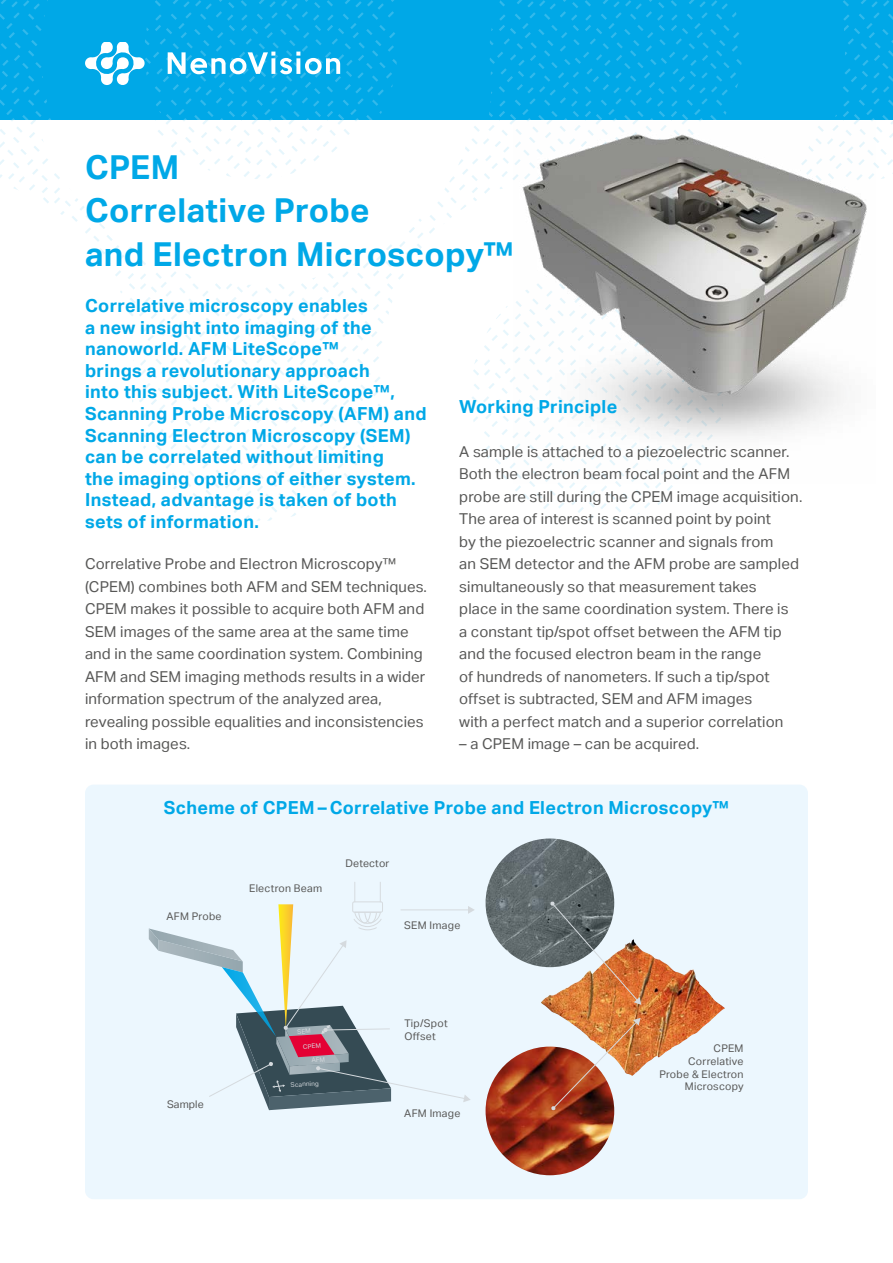
<style>
.page{position:relative;width:893px;height:1263px;background:#fff}
.page>*{position:absolute;margin:0;border:0;box-sizing:border-box;transform-origin:0 0}
.t1{font:700 33px/43.5px "Aktiv Grotesk";letter-spacing:.01em;color:#00a8e7}
.t2{font:700 18px/21.6px "Aktiv Grotesk";letter-spacing:.02em;color:#00a8e7}
.t3{font:15px/22.5px "Aktiv Grotesk";letter-spacing:.01em;color:#575756}
.t4{font:10.5px/12.6px "Aktiv Grotesk";letter-spacing:.025em;color:#575756}
.t5{font:6.3px "Aktiv Grotesk";color:#d5dade}
</style>
<div class="page">
<svg style="left:0;top:119px;width:893px;height:402px"></svg>
<div style="left:85px;top:784px;width:723px;height:415px;background:#ecf7fe;border-radius:8px"></div>
<svg style="left:0;top:0;width:893px;height:119px;fill:#00a8e7"></svg>
<svg style="left:85px;top:42px;width:255px;height:43px"></svg>
<img style="left:514px;top:121px;width:362px;height:363px">
<img style="left:486px;top:838px;width:128px;height:129px;border-radius:64px">
<img style="left:486px;top:1046px;width:128px;height:129px;border-radius:64px">
<img style="left:541px;top:939px;width:184px;height:137px">
<svg style="left:550px;top:901px;width:91px;height:104px"></svg>
<img style="left:551px;top:1018px;width:90px;height:92px">
<svg style="left:149px;top:882px;width:325px;height:228px"></svg>
<h1 class="t1" style="left:85px;top:145px;width:430px">CPEM<br>Correlative Probe<br>and Electron Microscopy™</h1>
<p class="t2" style="left:85px;top:294px;width:343px">Correlative microscopy enables<br>a new insight into imaging of the nanoworld. AFM LiteScope™<br>brings a revolutionary approach<br>into this subject. With LiteScope™, Scanning Probe Microscopy (AFM) and Scanning Electron Microscopy (SEM) can be correlated without limiting<br>the imaging options of either system.<br>Instead, advantage is taken of both sets of information.</p>
<p class="t3" style="left:85px;top:552px;width:343px">Correlative Probe and Electron Microscopy™ (CPEM) combines both AFM and SEM techniques.<br>CPEM makes it possible to acquire both AFM and SEM images of the same area at the same time and in the same coordination system. Combining AFM and SEM imaging methods results in a wider information spectrum of the analyzed area, revealing possible equalities and inconsistencies in both images.</p>
<p class="t2" style="left:459px;top:395px;width:160px">Working Principle</p>
<p class="t3" style="left:459px;top:440px;width:345px">A sample is attached to a piezoelectric scanner.<br>Both the electron beam focal point and the AFM probe are still during the CPEM image acquisition.<br>The area of interest is scanned point by point<br>by the piezoelectric scanner and signals from<br>an SEM detector and the AFM probe are sampled simultaneously so that measurement takes<br>place in the same coordination system. There is<br>a constant tip/spot offset between the AFM tip and the focused electron beam in the range<br>of hundreds of nanometers. If such a tip/spot offset is subtracted, SEM and AFM images<br>with a perfect match and a superior correlation</p>
<p class="t3" style="left:459px;top:732px;width:242px">– a CPEM image – can be acquired.</p>
<p class="t2" style="left:164px;top:797px;width:567px">Scheme of CPEM – Correlative Probe and Electron Microscopy™</p>
<p class="t4" style="left:166px;top:909px;width:57px">AFM Probe</p>
<p class="t4" style="left:249px;top:882px;width:75px">Electron Beam</p>
<p class="t4" style="left:346px;top:857px;width:45px">Detector</p>
<p class="t4" style="left:404px;top:918px;width:58px">SEM Image</p>
<p class="t4" style="left:167px;top:1098px;width:38px">Sample</p>
<p class="t5" style="left:303px;top:1043px;width:19px;rotate:-4deg">CPEM</p>
<p class="t5" style="left:291px;top:1081px;width:30px;rotate:-4deg">Scanning</p>
<p class="t4" style="left:404px;top:1017px;width:45px">Tip/Spot<br>Offset</p>
<p class="t4" style="left:404px;top:1107px;width:58px">AFM Image</p>
<p class="t4" style="left:659px;top:1042px;width:86px;text-align:right">CPEM<br>Correlative<br>Probe &amp; Electron<br>Microscopy</p>
</div>
